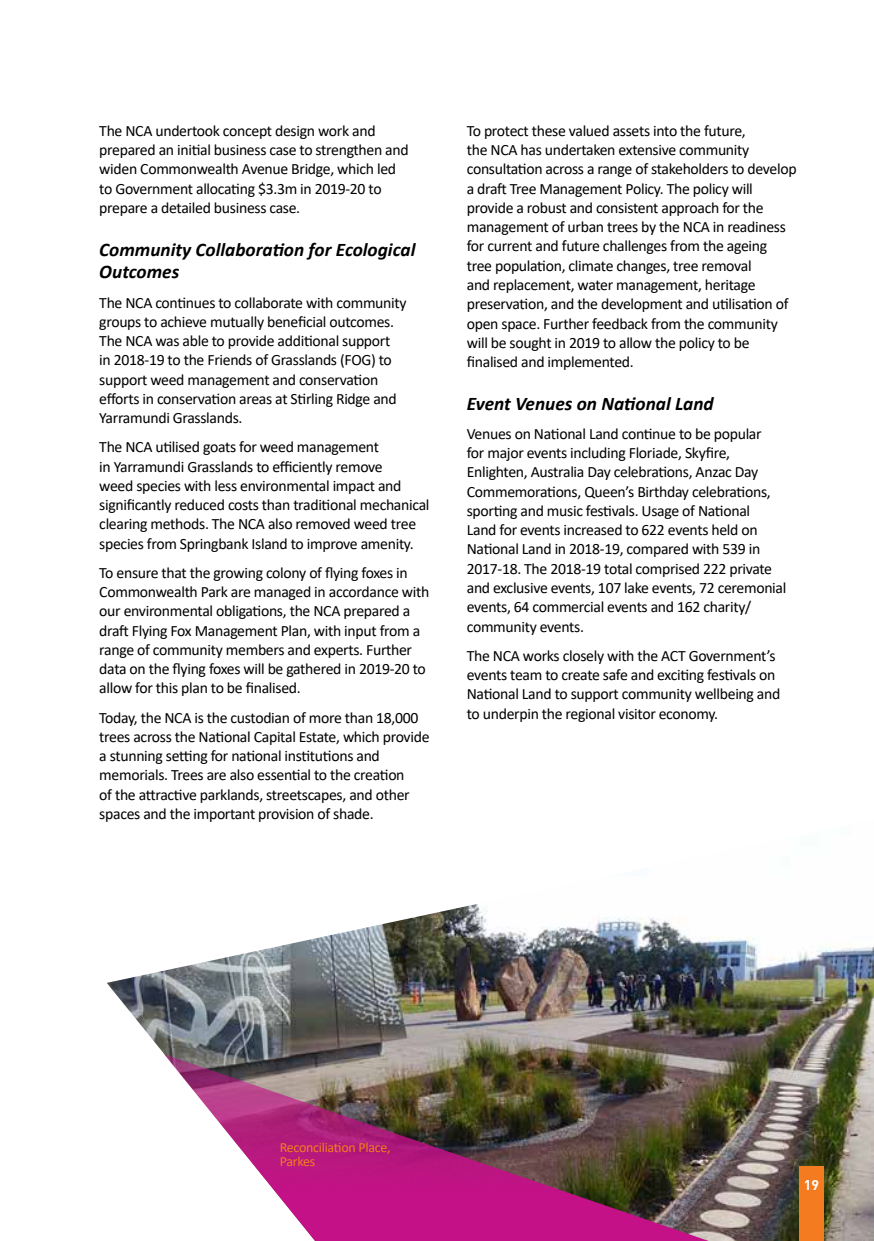
<style>
.page{position:relative;width:874px;height:1241px;background:#fff}
.page>*{position:absolute;margin:0;border:0;box-sizing:border-box;transform-origin:0 0}
.Heading_3_-_black{font:italic 700 19.25px/22.8px "Calibri";color:#000}
.Body{font:15.75px/19.2px "Calibri";letter-spacing:-.02em;color:#000}
.t1{font:14px/14px "Calibri";letter-spacing:-.02em;color:#f47b20}
.t2{font:700 14px "DIN Pro";color:#fff}
</style>
<div class="page">
<img style="left:107px;top:904px;width:766px;height:336px">
<img style="left:164px;top:1053px;width:616px;height:187px">
<div style="left:798px;top:1166px;width:25px;height:74px;background:#f47b20"></div>
<p class="Body" style="left:99px;top:121px;width:311px">The NCA undertook concept design work and prepared an initial business case to strengthen and widen Commonwealth Avenue Bridge, which led to Government allocating $3.3m in 2019-20 to prepare a detailed business case.</p>
<p class="Heading_3_-_black" style="left:99px;top:238px;width:317px">Community Collaboration for Ecological<br>Outcomes</p>
<p class="Body" style="left:99px;top:292px;width:308px">The NCA continues to collaborate with community groups to achieve mutually beneficial outcomes.<br>The NCA was able to provide additional support<br>in 2018-19 to the Friends of Grasslands (FOG) to support weed management and conservation efforts in conservation areas at Stirling Ridge and Yarramundi Grasslands.</p>
<p class="Body" style="left:99px;top:437px;width:331px">The NCA utilised goats for weed management<br>in Yarramundi Grasslands to efficiently remove<br>weed species with less environmental impact and significantly reduced costs than traditional mechanical clearing methods. The NCA also removed weed tree species from Springbank Island to improve amenity.</p>
<p class="Body" style="left:99px;top:562px;width:331px">To ensure that the growing colony of flying foxes in Commonwealth Park are managed in accordance with our environmental obligations, the NCA prepared a draft Flying Fox Management Plan, with input from a range of community members and experts. Further data on the flying foxes will be gathered in 2019-20 to allow for this plan to be finalised.</p>
<p class="Body" style="left:99px;top:707px;width:331px">Today, the NCA is the custodian of more than 18,000 trees across the National Capital Estate, which provide a stunning setting for national institutions and memorials. Trees are also essential to the creation<br>of the attractive parklands, streetscapes, and other spaces and the important provision of shade.</p>
<p class="Body" style="left:466px;top:121px;width:331px">To protect these valued assets into the future,<br>the NCA has undertaken extensive community consultation across a range of stakeholders to develop a draft Tree Management Policy. The policy will provide a robust and consistent approach for the management of urban trees by the NCA in readiness for current and future challenges from the ageing<br>tree population, climate changes, tree removal<br>and replacement, water management, heritage preservation, and the development and utilisation of open space. Further feedback from the community will be sought in 2019 to allow the policy to be finalised and implemented.</p>
<p class="Heading_3_-_black" style="left:466px;top:392px;width:248px">Event Venues on National Land</p>
<p class="Body" style="left:466px;top:423px;width:321px">Venues on National Land continue to be popular<br>for major events including Floriade, Skyfire, Enlighten, Australia Day celebrations, Anzac Day Commemorations, Queen’s Birthday celebrations, sporting and music festivals. Usage of National<br>Land for events increased to 622 events held on National Land in 2018-19, compared with 539 in 2017-18. The 2018-19 total comprised 222 private and exclusive events, 107 lake events, 72 ceremonial events, 64 commercial events and 162 charity/ community events.</p>
<p class="Body" style="left:466px;top:645px;width:315px">The NCA works closely with the ACT Government’s events team to create safe and exciting festivals on National Land to support community wellbeing and to underpin the regional visitor economy.</p>
<p class="t1" style="left:279px;top:1139px;width:112px">Reconciliation Place,<br>Parkes</p>
<p class="t2" style="left:803px;top:1172px;width:17px">19</p>
</div>
